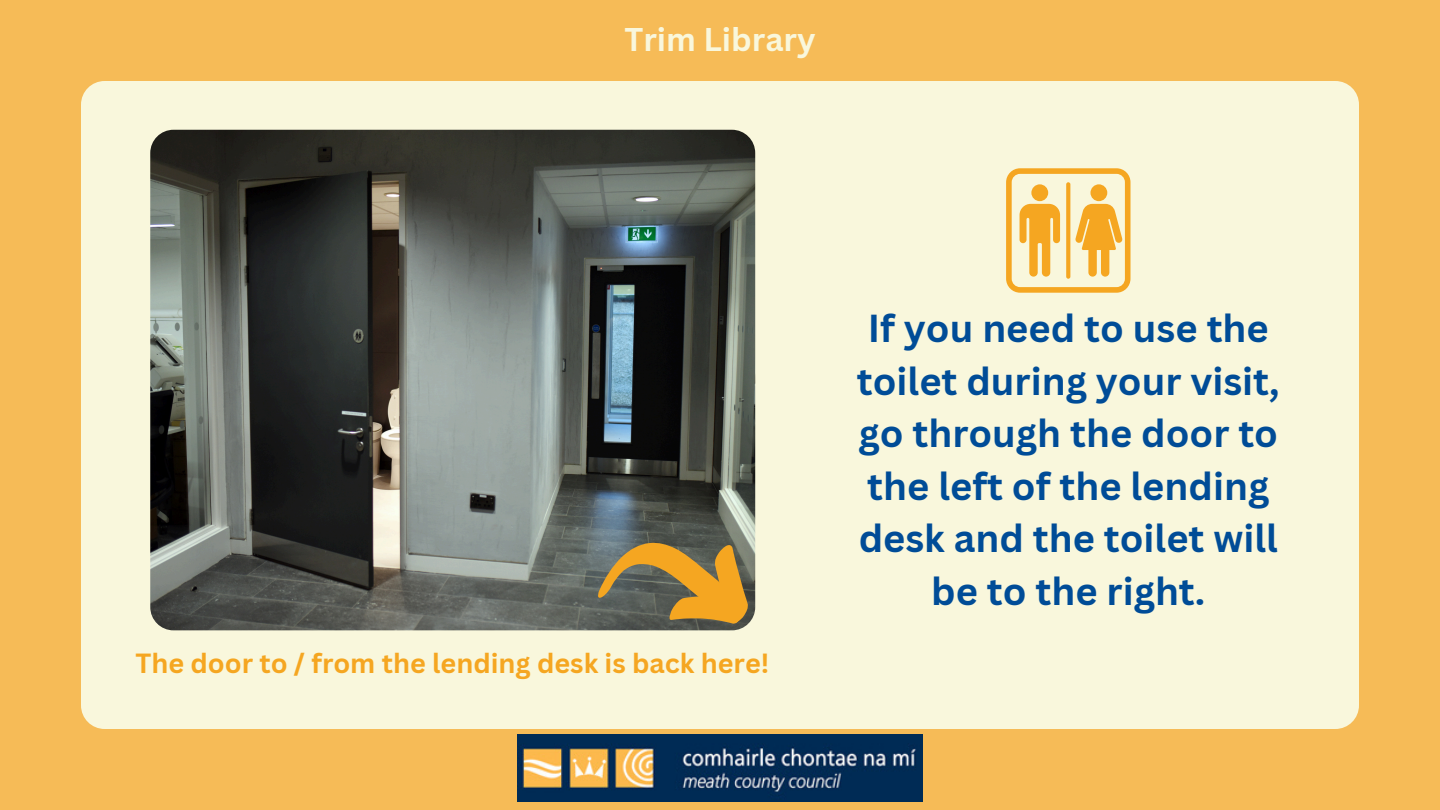
<style>
.page{position:relative;width:1440px;height:810px;background:#f6bb57}
.page>*{position:absolute;margin:0;border:0;box-sizing:border-box;transform-origin:0 0}
.t1{font:700 38px/52.5px "Canva Sans";color:#004c97;text-align:center}
.t2{font:700 32px "Canva Sans";color:#f9f7dc}
.t3{font:700 27px "Canva Sans";color:#f5a621}
</style>
<div class="page">
<div style="left:81px;top:81px;width:1278px;height:648px;background:#f9f7dc;border-radius:24px"></div>
<img style="left:517px;top:734px;width:406px;height:68px">
<svg style="left:1006px;top:168px;width:125px;height:125px"></svg>
<img style="left:150px;top:130px;width:605px;height:500px;border-radius:23px">
<svg style="left:586px;top:518px;width:170px;height:113px;background:#8a7950"></svg>
<h2 class="t2" style="left:624px;top:17px;width:193px">Trim Library</h2>
<p class="t3" style="left:135px;top:644px;width:635px">The door to / from the lending desk is back here!</p>
<p class="t1" style="left:857px;top:301px;width:424px">If you need to use the toilet during your visit, go through the door to the left of the lending desk and the toilet will be to the right.</p>
</div>
